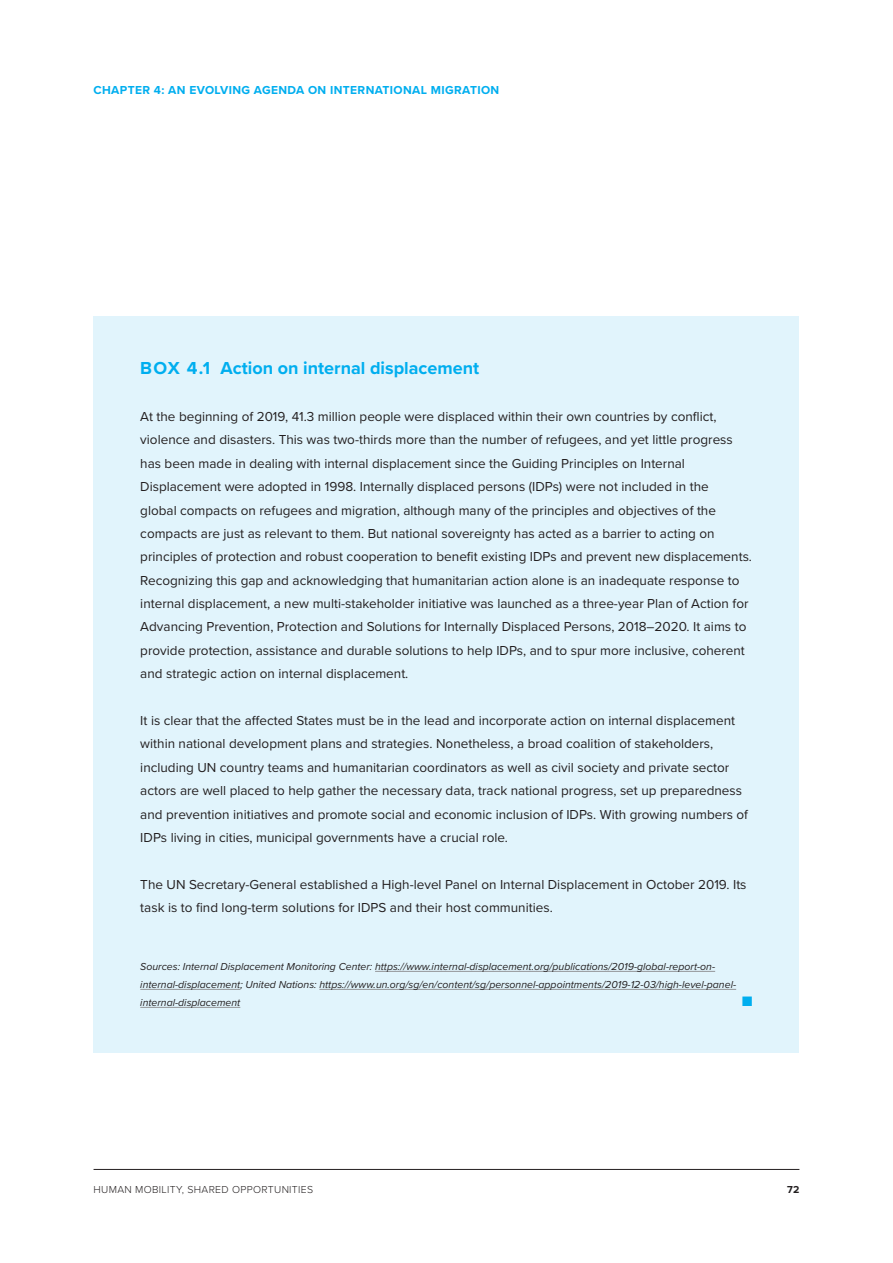
<style>
.page{position:relative;width:893px;height:1263px;background:#fff}
.page>*{position:absolute;margin:0;border:0;box-sizing:border-box;transform-origin:0 0}
.t1{font:700 18px "Proxima Nova";color:#00aeef}
.t2{font:16.5px "Proxima Nova";color:#00aeef}
.t3{font:13.5px/23.4px "Proxima Nova";color:#231f20}
.t4{font:700 12px "Proxima Nova";letter-spacing:.03em;color:#00aeef}
.t5{font:italic 10.5px/18px "Proxima Nova";color:#231f20}
.t6{font:300 10.5px "Proxima Nova";letter-spacing:.03em;color:#231f20}
.t7{font:700 10.5px "Proxima Nova";color:#231f20}
</style>
<div class="page">
<hr style="left:94px;top:1169px;width:705px;height:1px;background:#231f20">
<div style="left:94px;top:316px;width:705px;height:736px;background:#e1f4fc"></div>
<hr style="left:375px;top:971px;width:340px;height:1px;background:#939598">
<hr style="left:140px;top:989px;width:100px;height:1px;background:#939598">
<hr style="left:319px;top:989px;width:417px;height:1px;background:#939598">
<hr style="left:140px;top:1007px;width:100px;height:1px;background:#939598">
<p class="t4" style="left:94px;top:81px;width:407px">CHAPTER 4: AN EVOLVING AGENDA ON INTERNATIONAL MIGRATION</p>
<h1 class="t1" style="left:140px;top:355px;width:340px">BOX 4.1 Action on internal displacement</h1>
<p class="t3" style="left:140px;top:404px;width:613px">At the beginning of 2019, 41.3 million people were displaced within their own countries by conflict, violence and disasters. This was two-thirds more than the number of refugees, and yet little progress has been made in dealing with internal displacement since the Guiding Principles on Internal Displacement were adopted in 1998. Internally displaced persons (IDPs) were not included in the<br>global compacts on refugees and migration, although many of the principles and objectives of the compacts are just as relevant to them. But national sovereignty has acted as a barrier to acting on principles of protection and robust cooperation to benefit existing IDPs and prevent new displacements.<br>Recognizing this gap and acknowledging that humanitarian action alone is an inadequate response to internal displacement, a new multi-stakeholder initiative was launched as a three-year Plan of Action for Advancing Prevention, Protection and Solutions for Internally Displaced Persons, 2018–2020. It aims to provide protection, assistance and durable solutions to help IDPs, and to spur more inclusive, coherent and strategic action on internal displacement.</p>
<p class="t3" style="left:140px;top:708px;width:609px">It is clear that the affected States must be in the lead and incorporate action on internal displacement within national development plans and strategies. Nonetheless, a broad coalition of stakeholders, including UN country teams and humanitarian coordinators as well as civil society and private sector actors are well placed to help gather the necessary data, track national progress, set up preparedness and prevention initiatives and promote social and economic inclusion of IDPs. With growing numbers of IDPs living in cities, municipal governments have a crucial role.</p>
<p class="t3" style="left:140px;top:872px;width:608px">The UN Secretary-General established a High-level Panel on Internal Displacement in October 2019. Its task is to find long-term solutions for IDPS and their host communities.</p>
<p class="t5" style="left:140px;top:957px;width:597px">Sources: Internal Displacement Monitoring Center: https://www.internal-displacement.org/publications/2019-global-report-on&shy;internal-displacement; United Nations: https://www.un.org/sg/en/content/sg/personnel-appointments/2019-12-03/high-level-panel&shy;internal-displacement</p>
<p class="t2" style="left:742px;top:988px;width:12px">■</p>
<p class="t6" style="left:94px;top:1181px;width:221px">HUMAN MOBILITY, SHARED OPPORTUNITIES</p>
<p class="t7" style="left:787px;top:1181px;width:14px">72</p>
</div>
